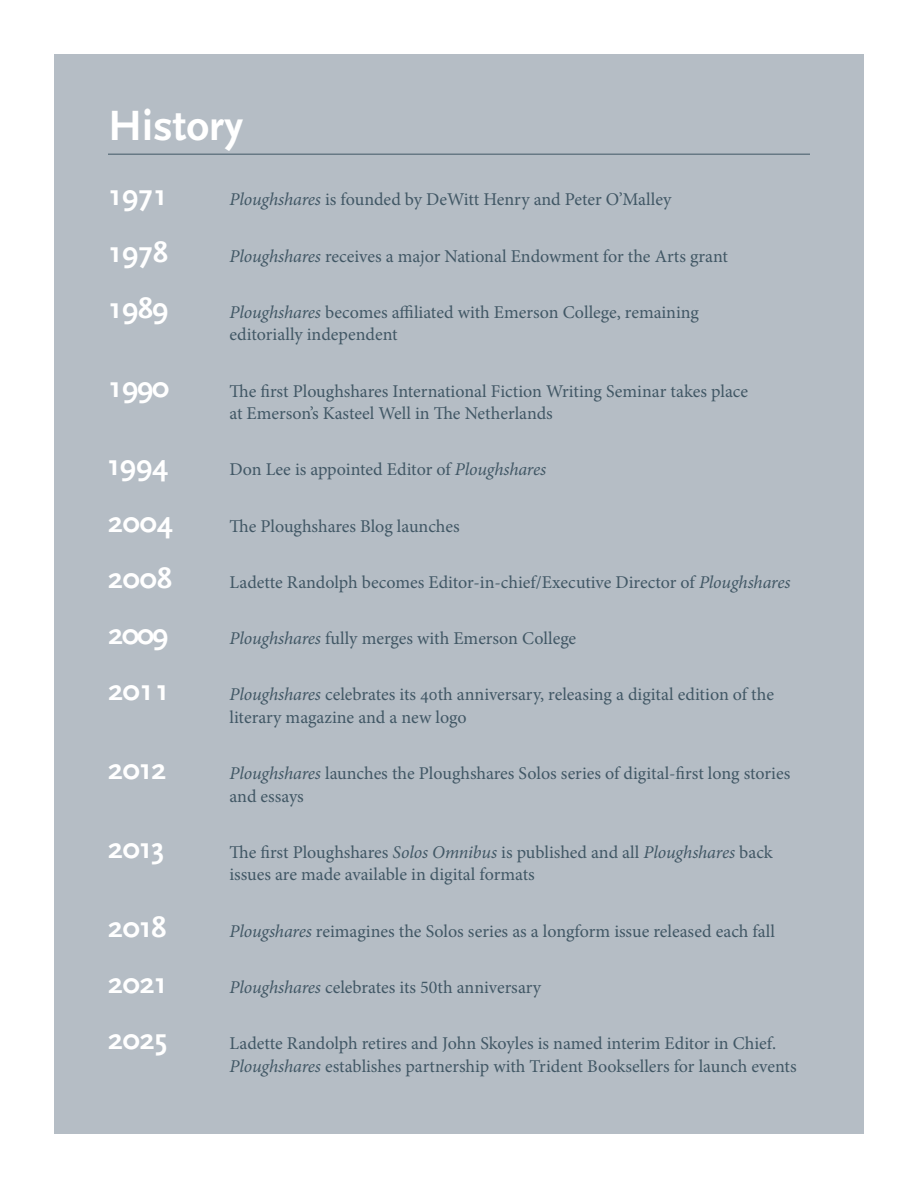
<style>
.page{position:relative;width:918px;height:1188px;background:#fff}
.page>*{position:absolute;margin:0;border:0;box-sizing:border-box;transform-origin:0 0}
.t1{font:700 44.25px "Scala Sans Pro";color:#fff}
.t2{font:700 30px "Scala Sans Pro";color:#fff}
.t3{font:18px/22.5px "Minion Pro";color:#415765}
.s1{font-style:italic}
</style>
<div class="page">
<div style="left:54px;top:54px;width:810px;height:1080px;background:#b5bdc5"></div>
<hr style="left:108px;top:154px;width:702px;height:1px;background:#415765">
<h1 class="t1" style="left:108px;top:101px;width:137px">History</h1>
<h2 class="t2" style="left:108px;top:178px;width:61px">1971</h2>
<p class="t3" style="left:230px;top:188px;width:443px"><span class="s1">Ploughshares</span> is founded by DeWitt Henry and Peter O’Malley</p>
<h2 class="t2" style="left:108px;top:235px;width:61px">1978</h2>
<p class="t3" style="left:230px;top:245px;width:500px"><span class="s1">Ploughshares</span> receives a major National Endowment for the Arts grant</p>
<h2 class="t2" style="left:108px;top:291px;width:61px">1989</h2>
<p class="t3" style="left:230px;top:301px;width:471px"><span class="s1">Ploughshares</span> becomes affiliated with Emerson College, remaining editorially independent</p>
<h2 class="t2" style="left:108px;top:370px;width:61px">1990</h2>
<p class="t3" style="left:230px;top:380px;width:520px">The first Ploughshares International Fiction Writing Seminar takes place at Emerson’s Kasteel Well in The Netherlands</p>
<h2 class="t2" style="left:108px;top:448px;width:62px">1994</h2>
<p class="t3" style="left:229px;top:458px;width:318px">Don Lee is appointed Editor of <span class="s1">Ploughshares</span></p>
<h2 class="t2" style="left:108px;top:505px;width:66px">2004</h2>
<p class="t3" style="left:229px;top:515px;width:232px">The Ploughshares Blog launches</p>
<h2 class="t2" style="left:108px;top:561px;width:65px">2008</h2>
<p class="t3" style="left:229px;top:571px;width:563px">Ladette Randolph becomes Editor-in-chief/Executive Director of <span class="s1">Ploughshares</span></p>
<h2 class="t2" style="left:108px;top:617px;width:61px">2009</h2>
<p class="t3" style="left:230px;top:627px;width:348px"><span class="s1">Ploughshares</span> fully merges with Emerson College</p>
<h2 class="t2" style="left:108px;top:673px;width:64px">2011</h2>
<p class="t3" style="left:230px;top:683px;width:546px"><span class="s1">Ploughshares</span> celebrates its 40th anniversary, releasing a digital edition of the literary magazine and a new logo</p>
<h2 class="t2" style="left:108px;top:752px;width:60px">2012</h2>
<p class="t3" style="left:229px;top:762px;width:562px"><span class="s1">Ploughshares</span> launches the Ploughshares Solos series of digital-first long stories and essays</p>
<h2 class="t2" style="left:108px;top:831px;width:58px">2013</h2>
<p class="t3" style="left:229px;top:841px;width:545px">The first Ploughshares <span class="s1">Solos Omnibus</span> is published and all <span class="s1">Ploughshares</span> back issues are made available in digital formats</p>
<h2 class="t2" style="left:108px;top:910px;width:60px">2018</h2>
<p class="t3" style="left:229px;top:920px;width:547px"><span class="s1">Plougshares</span> reimagines the Solos series as a longform issue released each fall</p>
<h2 class="t2" style="left:108px;top:966px;width:60px">2021</h2>
<p class="t3" style="left:230px;top:976px;width:313px"><span class="s1">Ploughshares</span> celebrates its 50th anniversary</p>
<h2 class="t2" style="left:108px;top:1022px;width:61px">2025</h2>
<p class="t3" style="left:230px;top:1032px;width:569px">Ladette Randolph retires and John Skoyles is named interim Editor in Chief.<br><span class="s1">Ploughshares</span> establishes partnership with Trident Booksellers for launch events</p>
</div>
